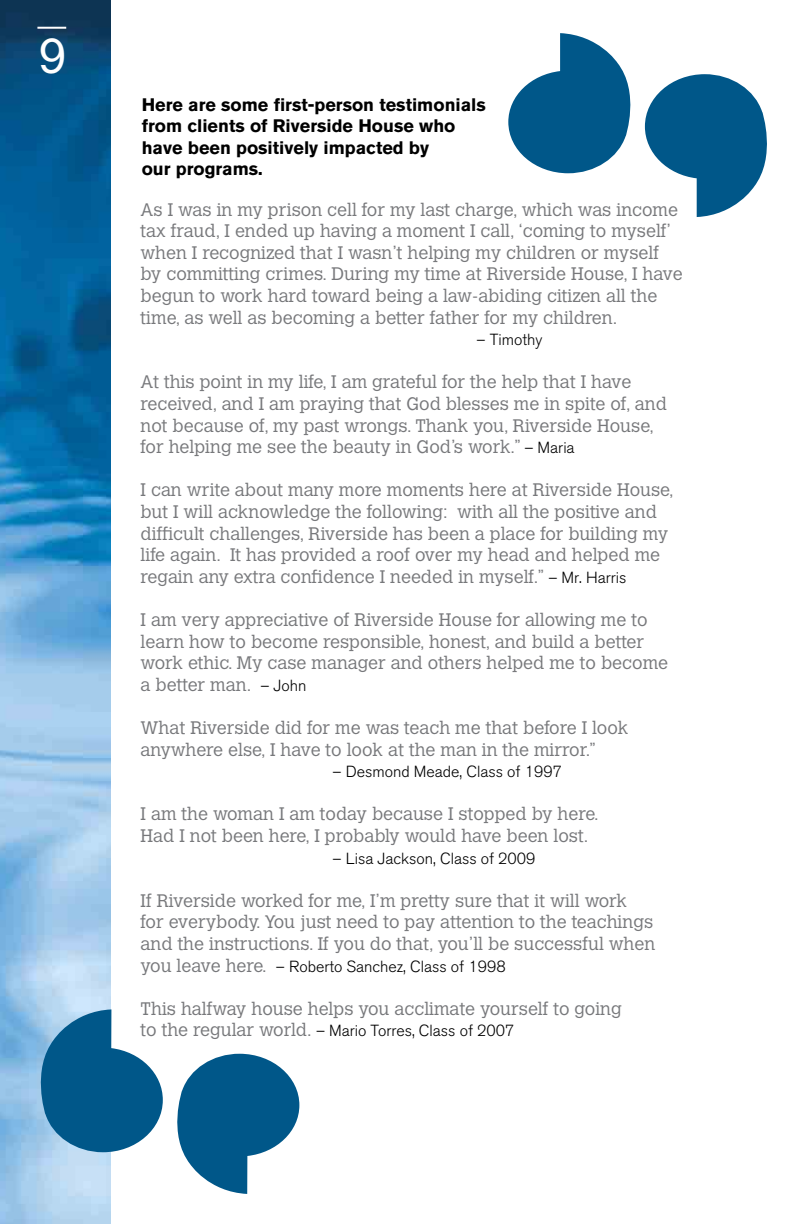
<style>
.page{position:relative;width:792px;height:1224px;background:#fff}
.page>*{position:absolute;margin:0;border:0;box-sizing:border-box;transform-origin:0 0}
.t1{font:300 48px "Calvert";color:#fff}
.t2{font:300 18px/21.6px "Calvert";color:#77787b}
.t3{font:700 18px/21.6px "Akzidenz Grotesk BQ";color:#000}
.t4{font:300 16px "Akzidenz Grotesk BQ";color:#000}
.s1{font-family:"Akzidenz Grotesk BQ";font-size:16px;color:#000}
.s2{font-family:"Calvert";font-size:18px;color:#77787b}
</style>
<div class="page">
<img style="left:0;top:0;width:111px;height:1224px">
<svg style="left:508px;top:33px;width:259px;height:184px"></svg>
<svg style="left:31px;top:1009px;width:269px;height:185px"></svg>
<hr style="left:37px;top:27px;width:29px;height:2px;background:#fff">
<h1 class="t1" style="left:39px;top:30px;width:29px">9</h1>
<p class="t3" style="left:142px;top:94px;width:346px">Here are some first-person testimonials from clients of Riverside House who have been positively impacted by<br>our programs.</p>
<p class="t2" style="left:141px;top:199px;width:544px">As I was in my prison cell for my last charge, which was income tax fraud, I ended up having a moment I call, ‘coming to myself’ when I recognized that I wasn’t helping my children or myself by committing crimes. During my time at Riverside House, I have begun to work hard toward being a law-abiding citizen all the time, as well as becoming a better father for my children.</p>
<p class="t4" style="left:477px;top:331px;width:67px">– Timothy</p>
<p class="t2" style="left:141px;top:372px;width:528px">At this point in my life, I am grateful for the help that I have received, and I am praying that God blesses me in spite of, and not because of, my past wrongs. Thank you, Riverside House, for helping me see the beauty in God’s work.” <span class="s1">– Maria</span></p>
<p class="t2" style="left:141px;top:480px;width:535px">I can write about many more moments here at Riverside House, but I will acknowledge the following: with all the positive and difficult challenges, Riverside has been a place for building my life again. It has provided a roof over my head and helped me regain any extra confidence I needed in myself.” <span class="s1">– Mr. Harris</span></p>
<p class="t2" style="left:141px;top:609px;width:529px">I am very appreciative of Riverside House for allowing me to learn how to become responsible, honest, and build a better work ethic. My case manager and others helped me to become a better man. <span class="s1">– John</span></p>
<p class="t2" style="left:141px;top:717px;width:489px">What Riverside did for me was teach me that before I look anywhere else, I have to look at the man in the mirror.”</p>
<p class="t4" style="left:333px;top:763px;width:231px">– Desmond Meade, Class of 1997</p>
<p class="t2" style="left:141px;top:804px;width:459px">I am the woman I am today because I stopped by here.<br>Had I not been here, I probably would have been lost.</p>
<p class="t4" style="left:333px;top:849px;width:204px">– Lisa Jackson, Class of 2009</p>
<p class="t2" style="left:141px;top:890px;width:516px">If Riverside worked for me, I’m pretty sure that it will work<br>for everybody. You just need to pay attention to the teachings and the instructions. If you do that, you’ll be successful when</p>
<p class="t4" style="left:141px;top:957px;width:367px"><span class="s2">you leave here.</span> – Roberto Sanchez, Class of 1998</p>
<p class="t2" style="left:141px;top:998px;width:483px">This halfway house helps you acclimate yourself to going</p>
<p class="t4" style="left:141px;top:1022px;width:375px"><span class="s2">to the regular world.</span> – Mario Torres, Class of 2007</p>
</div>
